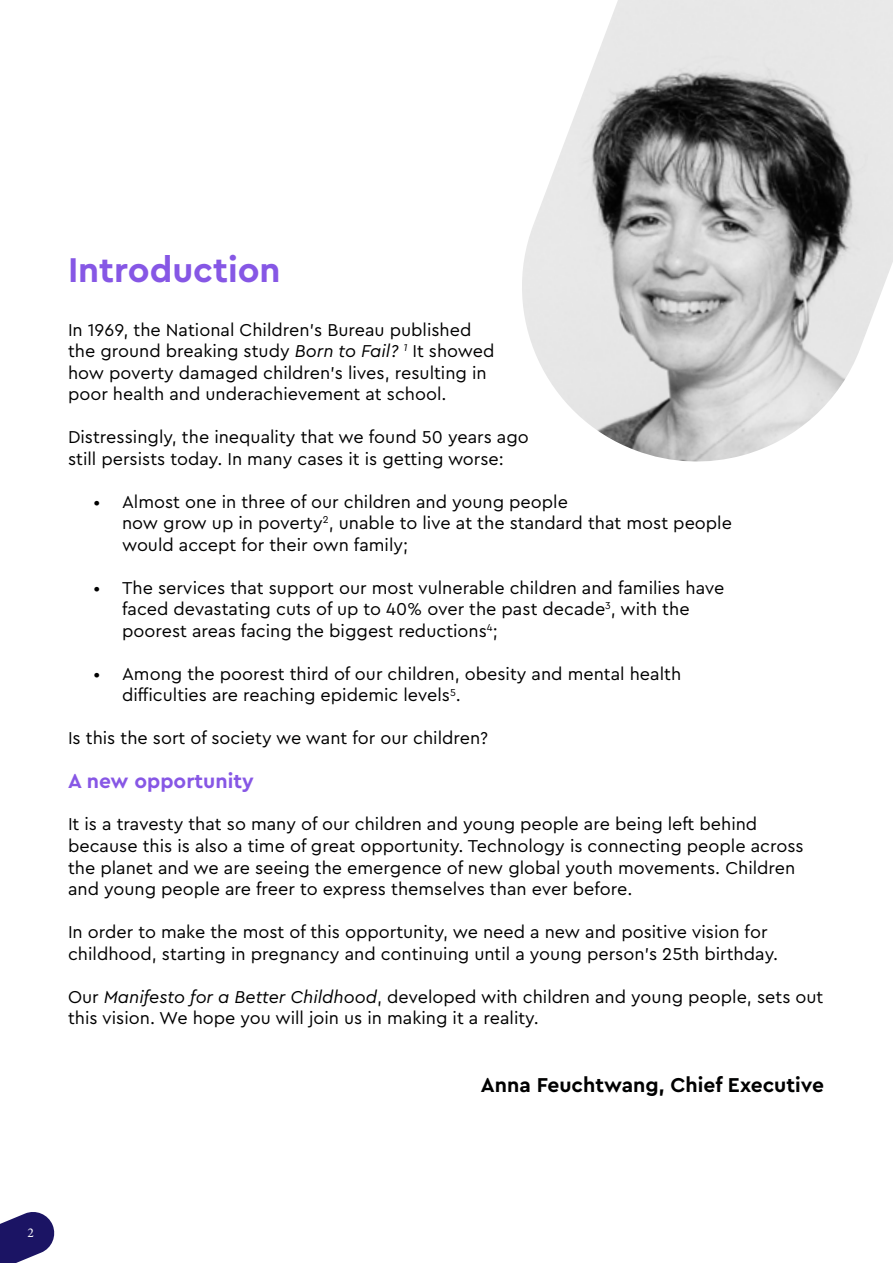
<style>
.page{position:relative;width:893px;height:1263px;background:#fff}
.page>*{position:absolute;margin:0;border:0;box-sizing:border-box;transform-origin:0 0}
.t1{font:700 36px "Cera Pro";color:#8657e5}
.t2{font:700 21px "Cera Pro";color:#000101}
.t3{font:700 21px "Cera Pro";color:#8757e5}
.t4{font:18px/21.6px "Cera Pro";color:#000101}
.t5{font:13.5px "Minion Pro";color:#fff}
.s1{font-style:italic}
</style>
<div class="page">
<svg style="left:0;top:1212px;width:55px;height:51px"></svg>
<img style="left:522px;top:0;width:371px;height:462px">
<h1 class="t1" style="left:68px;top:246px;width:214px">Introduction</h1>
<p class="t4" style="left:68px;top:318px;width:428px">In 1969, the National Children’s Bureau published the ground breaking study <span class="s1">Born to Fail?</span> <sup>1</sup> It showed how poverty damaged children’s lives, resulting in poor health and underachievement at school.</p>
<p class="t4" style="left:68px;top:426px;width:462px">Distressingly, the inequality that we found 50 years ago still persists today. In many cases it is getting worse:</p>
<p class="t4" style="left:122px;top:490px;width:611px;text-indent:-28px">• Almost one in three of our children and young people<br>now grow up in poverty<sup>2</sup>, unable to live at the standard that most people would accept for their own family;</p>
<p class="t4" style="left:122px;top:576px;width:604px;text-indent:-28px">• The services that support our most vulnerable children and families have faced devastating cuts of up to 40% over the past decade<sup>3</sup>, with the poorest areas facing the biggest reductions<sup>4</sup>;</p>
<p class="t4" style="left:122px;top:662px;width:561px;text-indent:-28px">• Among the poorest third of our children, obesity and mental health difficulties are reaching epidemic levels<sup>5</sup>.</p>
<p class="t4" style="left:68px;top:727px;width:422px">Is this the sort of society we want for our children?</p>
<p class="t3" style="left:68px;top:766px;width:187px">A new opportunity</p>
<p class="t4" style="left:68px;top:813px;width:737px">It is a travesty that so many of our children and young people are being left behind because this is also a time of great opportunity. Technology is connecting people across the planet and we are seeing the emergence of new global youth movements. Children and young people are freer to express themselves than ever before.</p>
<p class="t4" style="left:68px;top:920px;width:712px">In order to make the most of this opportunity, we need a new and positive vision for childhood, starting in pregnancy and continuing until a young person’s 25th birthday.</p>
<p class="t4" style="left:68px;top:985px;width:757px">Our <span class="s1">Manifesto for a Better Childhood</span>, developed with children and young people, sets out this vision. We hope you will join us in making it a reality.</p>
<p class="t2" style="left:481px;top:1071px;width:345px">Anna Feuchtwang, Chief Executive</p>
<p class="t5" style="left:28px;top:1223px;width:8px">2</p>
</div>
